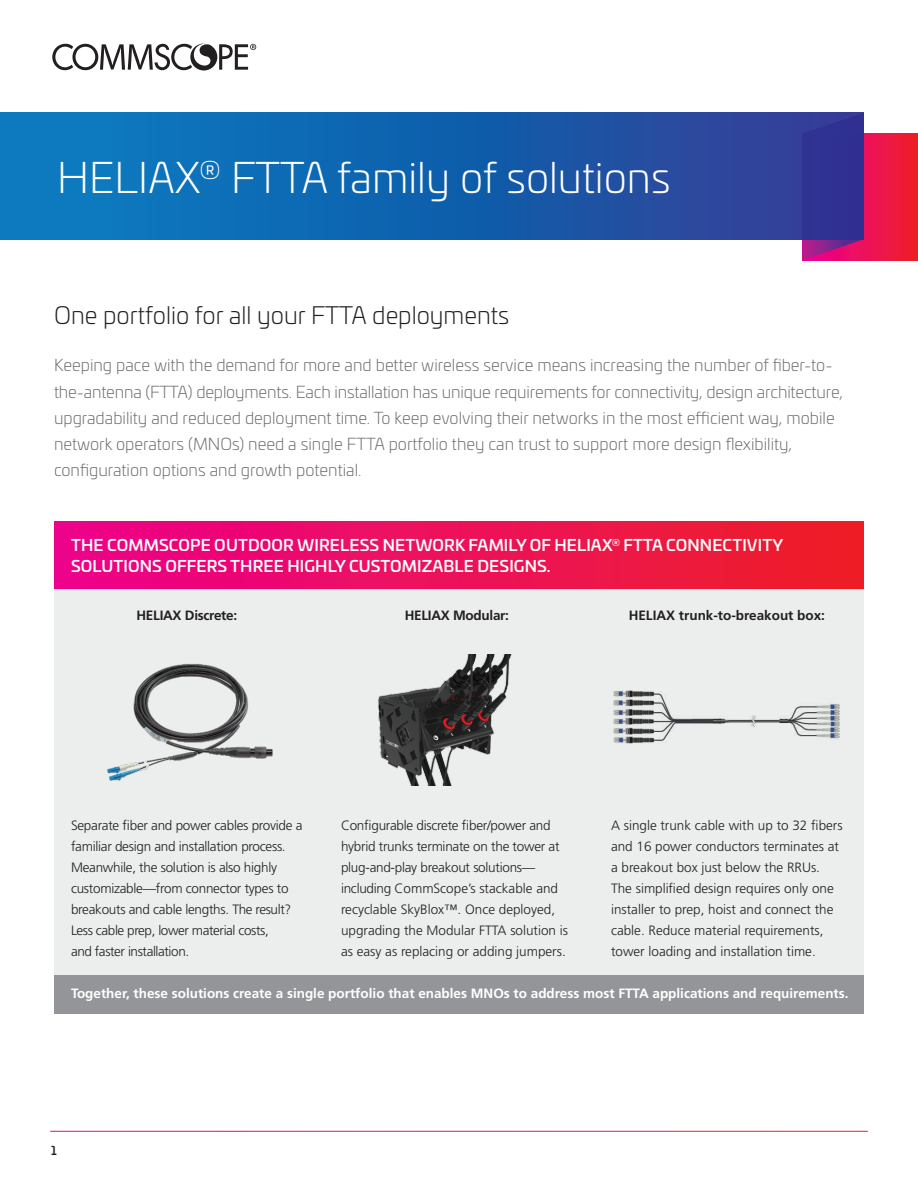
<style>
.page{position:relative;width:918px;height:1188px;background:#fff}
.page>*{position:absolute;margin:0;border:0;box-sizing:border-box;transform-origin:0 0}
.t1{font:300 42px "Univia Pro";color:#fff}
.t2{font:300 24px "Univia Pro";color:#231f20}
.t3{font:300 16.5px/26.2px "Univia Pro";color:#6c6d70}
.t4{font:500 15.75px/21px "Univia Pro";letter-spacing:.01em;color:#fff}
.t5{font:300 13.5px/21px "Frutiger LT Pro";color:#231f20}
.t6{font:300 13.5px/21px "Frutiger LT Pro";letter-spacing:-.02em;color:#231f20}
.t7{font:700 13.5px "Frutiger LT Pro";color:#fff}
.t8{font:700 13.5px "Frutiger LT Pro";letter-spacing:-.02em;color:#231f20}
.t9{font:700 13.5px "Frutiger LT Pro";color:#231f20}
.t10{font:500 12px "Univia Pro";color:#231f20}
</style>
<div class="page">
<svg style="left:52px;top:43px;width:204px;height:28px"></svg>
<svg style="left:864px;top:133px;width:54px;height:127px;background:#ed1740"></svg>
<svg style="left:802px;top:239px;width:62px;height:21px"></svg>
<div style="left:0;top:112px;width:864px;height:127px;background:linear-gradient(to right,#0282c4,#2e3a94)"></div>
<div style="left:54px;top:521px;width:810px;height:68px;background:linear-gradient(to right,#ec008c,#ed2026)"></div>
<div style="left:54px;top:589px;width:810px;height:386px;background:#ebeeed"></div>
<div style="left:54px;top:975px;width:810px;height:39px;background:#939598"></div>
<img style="left:107px;top:662px;width:169px;height:121px">
<img style="left:614px;top:690px;width:226px;height:53px">
<img style="left:377px;top:654px;width:145px;height:131px">
<h1 class="t1" style="left:57px;top:148px;width:615px">HELIAX<sup>®</sup> FTTA family of solutions</h1>
<h2 class="t2" style="left:54px;top:298px;width:457px">One portfolio for all your FTTA deployments</h2>
<p class="t3" style="left:54px;top:352px;width:791px">Keeping pace with the demand for more and better wireless service means increasing the number of fiber-to&shy;the-antenna (FTTA) deployments. Each installation has unique requirements for connectivity, design architecture, upgradability and reduced deployment time. To keep evolving their networks in the most efficient way, mobile network operators (MNOs) need a single FTTA portfolio they can trust to support more design flexibility, configuration options and growth potential.</p>
<p class="t4" style="left:71px;top:534px;width:714px">THE COMMSCOPE OUTDOOR WIRELESS NETWORK FAMILY OF HELIAX<sup>®</sup> FTTA CONNECTIVITY<br>SOLUTIONS OFFERS THREE HIGHLY CUSTOMIZABLE DESIGNS.</p>
<p class="t8" style="left:137px;top:607px;width:102px">HELIAX Discrete:</p>
<p class="t8" style="left:405px;top:607px;width:106px">HELIAX Modular:</p>
<p class="t9" style="left:629px;top:607px;width:198px">HELIAX trunk-to-breakout box:</p>
<p class="t6" style="left:71px;top:814px;width:233px">Separate fiber and power cables provide a familiar design and installation process.<br>Meanwhile, the solution is also highly customizable—from connector types to breakouts and cable lengths. The result?<br>Less cable prep, lower material costs,<br>and faster installation.</p>
<p class="t5" style="left:341px;top:814px;width:229px">Configurable discrete fiber/power and hybrid trunks terminate on the tower at plug-and-play breakout solutions— including CommScope’s stackable and recyclable SkyBlox™. Once deployed, upgrading the Modular FTTA solution is as easy as replacing or adding jumpers.</p>
<p class="t5" style="left:611px;top:815px;width:233px">A single trunk cable with up to 32 fibers and 16 power conductors terminates at a breakout box just below the RRUs.<br>The simplified design requires only one installer to prep, hoist and connect the cable. Reduce material requirements, tower loading and installation time.</p>
<p class="t7" style="left:71px;top:985px;width:779px">Together, these solutions create a single portfolio that enables MNOs to address most FTTA applications and requirements.</p>
<p class="t10" style="left:51px;top:1141px;width:7px">1</p>
</div>
